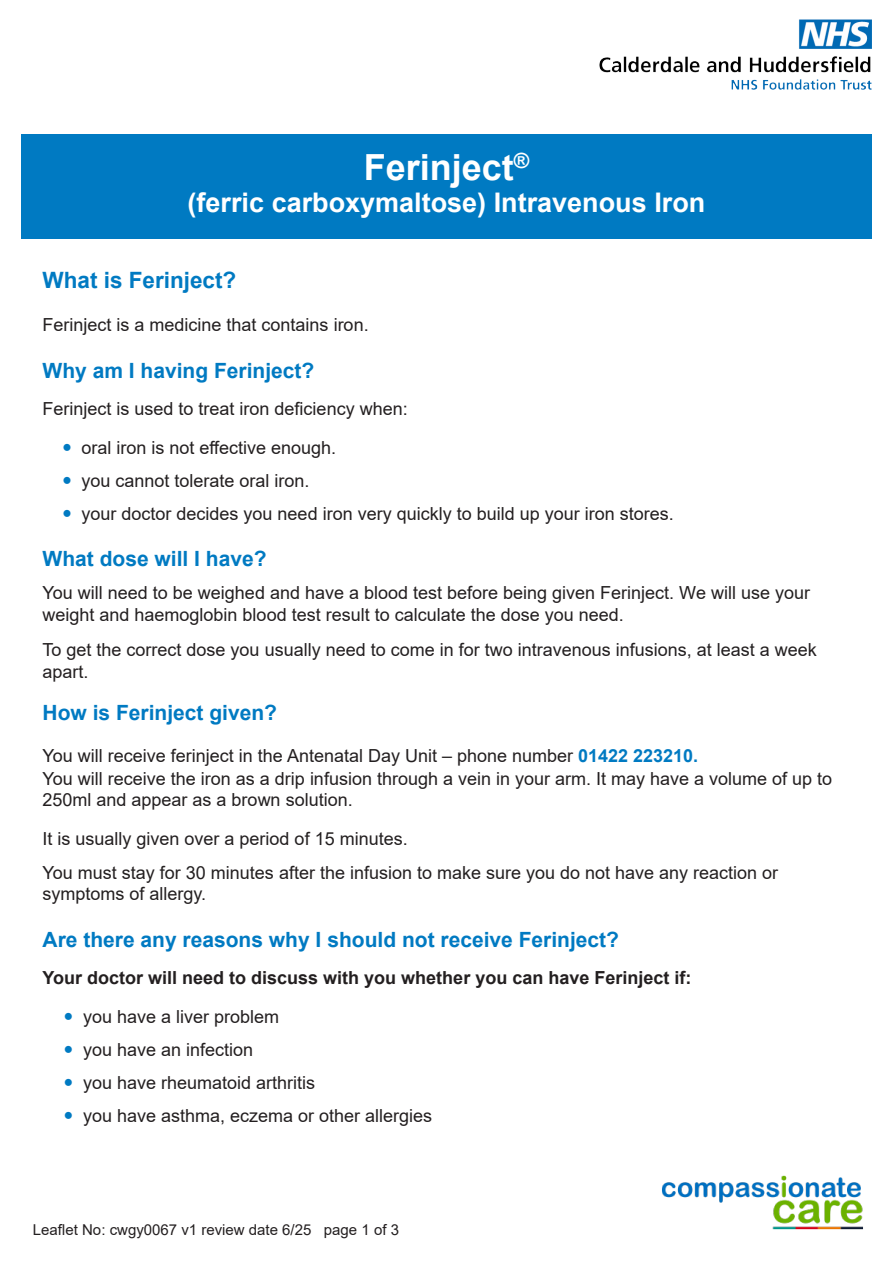
<style>
.page{position:relative;width:893px;height:1263px;background:#fff}
.page>*{position:absolute;margin:0;border:0;box-sizing:border-box;transform-origin:0 0}
.t1{font:700 36px "Arial";color:#fff}
.t2{font:700 27px "Arial";color:#fff}
.t3{font:700 22.5px "Arial";color:#007ac2}
.t4{font:700 21px "Arial";color:#007ac2}
.t5{font:18px/21.6px "Arial";color:#231f20}
.t6{font:700 18px "Arial";color:#231f20}
.t7{font:15px "Arial";color:#231f20}
.s1{font-weight:700;color:#007ac2}
</style>
<div class="page">
<img style="left:662px;top:1175px;width:201px;height:55px">
<div style="left:21px;top:135px;width:851px;height:104px;background:#007ac2"></div>
<img style="left:599px;top:20px;width:273px;height:70px">
<p class="t1" style="left:364px;top:142px;width:167px">Ferinject<sup>®</sup></p>
<p class="t2" style="left:188px;top:184px;width:519px">(ferric carboxymaltose) Intravenous Iron</p>
<p class="t3" style="left:43px;top:264px;width:195px">What is Ferinject?</p>
<p class="t5" style="left:43px;top:314px;width:328px">Ferinject is a medicine that contains iron.</p>
<p class="t4" style="left:43px;top:356px;width:273px">Why am I having Ferinject?</p>
<p class="t5" style="left:43px;top:398px;width:367px">Ferinject is used to treat iron deficiency when:</p>
<p class="t5" style="left:82px;top:437px;width:256px">oral iron is not effective enough.</p>
<p class="t5" style="left:82px;top:470px;width:230px">you cannot tolerate oral iron.</p>
<p class="t5" style="left:82px;top:503px;width:594px">your doctor decides you need iron very quickly to build up your iron stores.</p>
<p class="t4" style="left:43px;top:543px;width:226px">What dose will I have?</p>
<p class="t5" style="left:43px;top:582px;width:769px">You will need to be weighed and have a blood test before being given Ferinject. We will use your weight and haemoglobin blood test result to calculate the dose you need.</p>
<p class="t5" style="left:43px;top:639px;width:776px">To get the correct dose you usually need to come in for two intravenous infusions, at least a week apart.</p>
<p class="t4" style="left:43px;top:698px;width:236px">How is Ferinject given?</p>
<p class="t5" style="left:43px;top:745px;width:657px">You will receive ferinject in the Antenatal Day Unit – phone number <span class="s1">01422 223210.</span></p>
<p class="t5" style="left:43px;top:767px;width:791px">You will receive the iron as a drip infusion through a vein in your arm. It may have a volume of up to<br>250ml and appear as a brown solution.</p>
<p class="t5" style="left:43px;top:828px;width:367px">It is usually given over a period of 15 minutes.</p>
<p class="t5" style="left:43px;top:861px;width:737px">You must stay for 30 minutes after the infusion to make sure you do not have any reaction or</p>
<p class="t5" style="left:43px;top:883px;width:165px">symptoms of allergy.</p>
<p class="t4" style="left:43px;top:925px;width:578px">Are there any reasons why I should not receive Ferinject?</p>
<p class="t6" style="left:43px;top:965px;width:650px">Your doctor will need to discuss with you whether you can have Ferinject if:</p>
<p class="t5" style="left:83px;top:1006px;width:198px">you have a liver problem</p>
<p class="t5" style="left:83px;top:1039px;width:172px">you have an infection</p>
<p class="t5" style="left:83px;top:1072px;width:234px">you have rheumatoid arthritis</p>
<p class="t5" style="left:83px;top:1105px;width:351px">you have asthma, eczema or other allergies</p>
<p class="t7" style="left:33px;top:1219px;width:368px">Leaflet No: cwgy0067 v1 review date 6/25 page 1 of 3</p>
</div>
